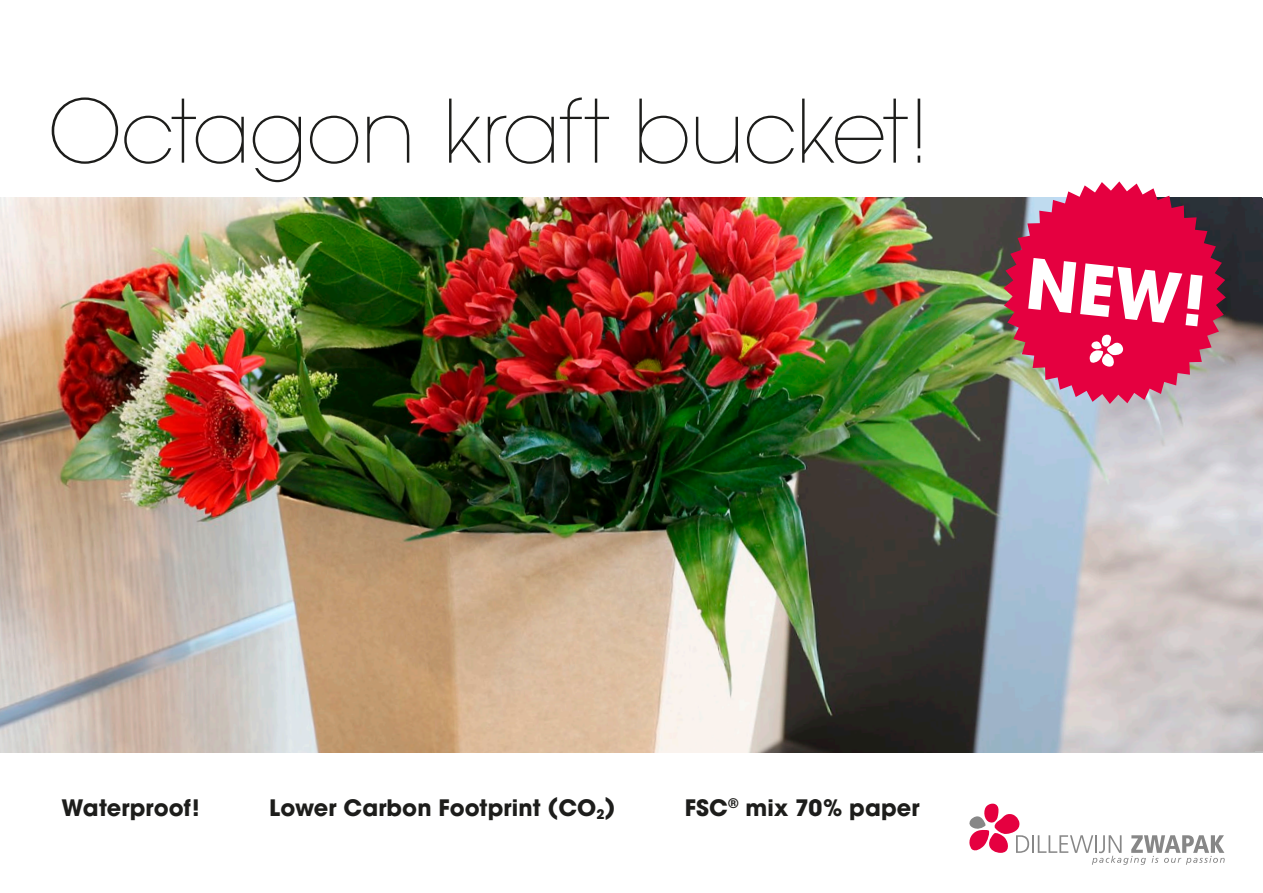
<style>
.page{position:relative;width:1263px;height:893px;background:#fff}
.page>*{position:absolute;margin:0;border:0;box-sizing:border-box;transform-origin:0 0}
.t1{font:200 86.55px "Avant Garde";letter-spacing:-.02em;color:#1d1d1b}
.t2{font:700 68.85px "Avant Garde";color:#fff}
.t3{font:700 22.5px "Avant Garde";letter-spacing:.005em;color:#1d1d1b}
</style>
<div class="page">
<img style="left:0;top:198px;width:1263px;height:554px">
<svg style="left:969px;top:803px;width:256px;height:62px"></svg>
<svg style="left:1003px;top:181px;width:223px;height:223px;background:#d02f5b"></svg>
<svg style="left:1090px;top:334px;width:33px;height:33px"></svg>
<h1 class="t1" style="left:48px;top:80px;width:883px">Octagon kraft bucket!</h1>
<h2 class="t2" style="left:1031px;top:238px;width:182px;rotate:6deg">NEW!</h2>
<p class="t3" style="left:62px;top:793px;width:140px">Waterproof!</p>
<p class="t3" style="left:269px;top:793px;width:347px">Lower Carbon Footprint (CO<sub>2</sub>)</p>
<p class="t3" style="left:685px;top:793px;width:236px">FSC<sup>®</sup> mix 70% paper</p>
</div>
